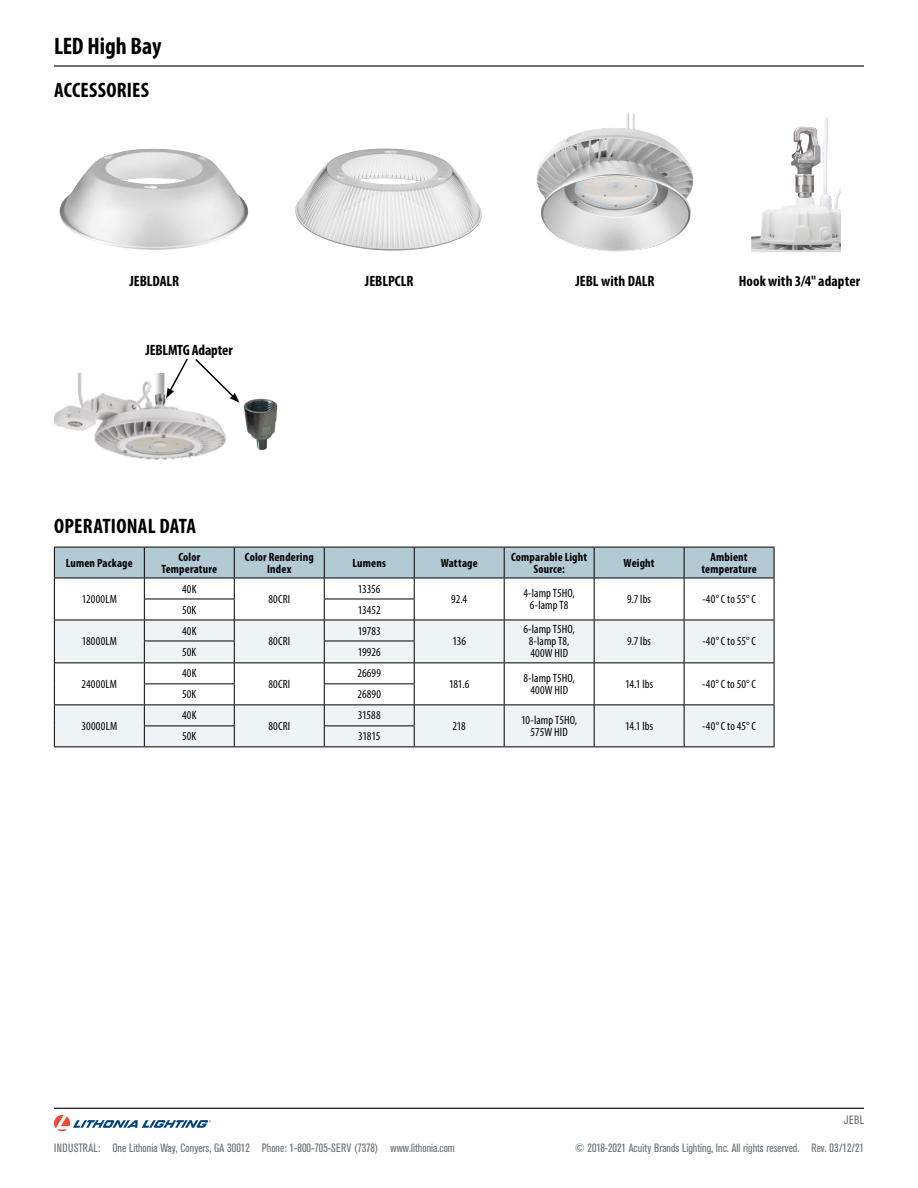
<style>
.page{position:relative;width:918px;height:1188px;background:#fff}
.page>*{position:absolute;margin:0;border:0;box-sizing:border-box;transform-origin:0 0}
.t1{font:700 condensed 24px "Myriad Pro";letter-spacing:-.005em;color:#000}
.t2{font:700 condensed 21px "Myriad Pro";letter-spacing:.01em;color:#000}
.t3{font:700 condensed 15px "Myriad Pro";letter-spacing:-.005em;color:#000}
.t4{font:condensed 12px/12px "Myriad Pro";letter-spacing:.01em;color:#000;text-align:center}
.t5{font:condensed 12px "Akzidenz Grotesk BE";color:#68737a}
.t6{font:700 condensed 12px/12px "Myriad Pro";letter-spacing:.015em;color:#000;text-align:center}
</style>
<div class="page">
<hr style="left:54px;top:1108px;width:810px;height:1px;background:#000">
<svg style="left:54px;top:1115px;width:157px;height:16px"></svg>
<hr style="left:54px;top:65px;width:810px;height:2px;background:#000">
<svg style="left:54px;top:547px;width:721px;height:199px"></svg>
<hr style="left:234px;top:578px;width:90px;height:1px;background:#000">
<hr style="left:324px;top:578px;width:90px;height:1px;background:#000">
<hr style="left:414px;top:578px;width:90px;height:1px;background:#000">
<hr style="left:504px;top:578px;width:90px;height:1px;background:#000">
<hr style="left:594px;top:578px;width:90px;height:1px;background:#000">
<hr style="left:684px;top:578px;width:90px;height:1px;background:#000">
<hr style="left:324px;top:599px;width:91px;height:1px;background:#000">
<hr style="left:234px;top:620px;width:90px;height:1px;background:#000">
<hr style="left:324px;top:620px;width:90px;height:1px;background:#000">
<hr style="left:414px;top:620px;width:90px;height:1px;background:#000">
<hr style="left:504px;top:620px;width:90px;height:1px;background:#000">
<hr style="left:594px;top:620px;width:90px;height:1px;background:#000">
<hr style="left:684px;top:620px;width:90px;height:1px;background:#000">
<hr style="left:324px;top:641px;width:91px;height:1px;background:#000">
<hr style="left:234px;top:662px;width:90px;height:1px;background:#000">
<hr style="left:324px;top:662px;width:90px;height:1px;background:#000">
<hr style="left:414px;top:662px;width:90px;height:1px;background:#000">
<hr style="left:504px;top:662px;width:90px;height:1px;background:#000">
<hr style="left:594px;top:662px;width:90px;height:1px;background:#000">
<hr style="left:684px;top:662px;width:90px;height:1px;background:#000">
<hr style="left:324px;top:683px;width:91px;height:1px;background:#000">
<hr style="left:234px;top:704px;width:90px;height:1px;background:#000">
<hr style="left:324px;top:704px;width:90px;height:1px;background:#000">
<hr style="left:414px;top:704px;width:90px;height:1px;background:#000">
<hr style="left:504px;top:704px;width:90px;height:1px;background:#000">
<hr style="left:594px;top:704px;width:90px;height:1px;background:#000">
<hr style="left:684px;top:704px;width:90px;height:1px;background:#000">
<hr style="left:324px;top:725px;width:91px;height:1px;background:#000">
<hr style="left:234px;top:746px;width:90px;height:1px;background:#000">
<hr style="left:324px;top:746px;width:90px;height:1px;background:#000">
<hr style="left:414px;top:746px;width:90px;height:1px;background:#000">
<hr style="left:504px;top:746px;width:90px;height:1px;background:#000">
<hr style="left:594px;top:746px;width:90px;height:1px;background:#000">
<hr style="left:684px;top:746px;width:90px;height:1px;background:#000">
<hr style="left:234px;top:547px;width:1px;height:31px;background:#000">
<hr style="left:324px;top:547px;width:1px;height:31px;background:#000">
<hr style="left:54px;top:578px;width:90px;height:1px;background:#000">
<hr style="left:144px;top:578px;width:90px;height:1px;background:#000">
<hr style="left:144px;top:599px;width:91px;height:1px;background:#000">
<hr style="left:54px;top:620px;width:90px;height:1px;background:#000">
<hr style="left:144px;top:620px;width:90px;height:1px;background:#000">
<hr style="left:144px;top:641px;width:91px;height:1px;background:#000">
<hr style="left:54px;top:662px;width:90px;height:1px;background:#000">
<hr style="left:144px;top:662px;width:90px;height:1px;background:#000">
<hr style="left:144px;top:683px;width:91px;height:1px;background:#000">
<hr style="left:54px;top:704px;width:90px;height:1px;background:#000">
<hr style="left:144px;top:704px;width:90px;height:1px;background:#000">
<hr style="left:144px;top:725px;width:91px;height:1px;background:#000">
<hr style="left:54px;top:746px;width:90px;height:1px;background:#000">
<hr style="left:144px;top:746px;width:90px;height:1px;background:#000">
<hr style="left:54px;top:547px;width:90px;height:1px;background:#000">
<hr style="left:144px;top:547px;width:90px;height:1px;background:#000">
<hr style="left:234px;top:547px;width:90px;height:1px;background:#000">
<hr style="left:324px;top:547px;width:90px;height:1px;background:#000">
<hr style="left:414px;top:547px;width:90px;height:1px;background:#000">
<hr style="left:504px;top:547px;width:90px;height:1px;background:#000">
<hr style="left:594px;top:547px;width:90px;height:1px;background:#000">
<hr style="left:684px;top:547px;width:90px;height:1px;background:#000">
<img style="left:295px;top:148px;width:187px;height:103px">
<img style="left:60px;top:149px;width:188px;height:101px">
<img style="left:537px;top:114px;width:157px;height:137px">
<img style="left:791px;top:126px;width:33px;height:79px">
<img style="left:54px;top:373px;width:171px;height:86px">
<img style="left:243px;top:398px;width:35px;height:52px">
<svg style="left:166px;top:358px;width:73px;height:45px"></svg>
<h1 class="t1" style="left:54px;top:31px;width:109px">LED High Bay</h1>
<h2 class="t2" style="left:54px;top:77px;width:96px">ACCESSORIES</h2>
<p class="t3" style="left:129px;top:272px;width:51px">JEBLDALR</p>
<p class="t3" style="left:365px;top:272px;width:50px">JEBLPCLR</p>
<p class="t3" style="left:575px;top:272px;width:81px">JEBL with DALR</p>
<p class="t3" style="left:145px;top:340px;width:89px">JEBLMTG Adapter</p>
<p class="t3" style="left:739px;top:272px;width:123px">Hook with 3/4" adapter</p>
<h2 class="t2" style="left:54px;top:513px;width:144px">OPERATIONAL DATA</h2>
<p class="t6" style="left:66px;top:556px;width:69px">Lumen Package</p>
<p class="t6" style="left:161px;top:550px;width:57px">Color<br>Temperature</p>
<p class="t6" style="left:245px;top:550px;width:70px">Color Rendering<br>Index</p>
<p class="t6" style="left:353px;top:556px;width:35px">Lumens</p>
<p class="t6" style="left:441px;top:556px;width:39px">Wattage</p>
<p class="t6" style="left:511px;top:550px;width:78px">Comparable Light<br>Source:</p>
<p class="t6" style="left:624px;top:556px;width:33px">Weight</p>
<p class="t6" style="left:701px;top:550px;width:57px">Ambient temperature</p>
<p class="t4" style="left:82px;top:593px;width:37px">12000LM</p>
<p class="t4" style="left:182px;top:582px;width:16px">40K</p>
<p class="t4" style="left:358px;top:582px;width:24px">13356</p>
<p class="t4" style="left:451px;top:593px;width:17px">92.4</p>
<p class="t4" style="left:523px;top:587px;width:53px">4-lamp T5HO,<br>6-lamp T8</p>
<p class="t4" style="left:627px;top:593px;width:25px">9.7 lbs</p>
<p class="t4" style="left:702px;top:593px;width:55px">-40° C to 55° C</p>
<p class="t4" style="left:268px;top:593px;width:23px">80CRI</p>
<p class="t4" style="left:182px;top:603px;width:16px">50K</p>
<p class="t4" style="left:358px;top:603px;width:24px">13452</p>
<p class="t4" style="left:82px;top:635px;width:37px">18000LM</p>
<p class="t4" style="left:182px;top:624px;width:16px">40K</p>
<p class="t4" style="left:268px;top:635px;width:23px">80CRI</p>
<p class="t4" style="left:358px;top:624px;width:24px">19783</p>
<p class="t4" style="left:182px;top:646px;width:16px">50K</p>
<p class="t4" style="left:358px;top:646px;width:24px">19926</p>
<p class="t4" style="left:452px;top:635px;width:15px">136</p>
<p class="t4" style="left:523px;top:623px;width:53px">6-lamp T5HO,<br>8-lamp T8,<br>400W HID</p>
<p class="t4" style="left:627px;top:635px;width:25px">9.7 lbs</p>
<p class="t4" style="left:702px;top:635px;width:55px">-40° C to 55° C</p>
<p class="t4" style="left:82px;top:678px;width:37px">24000LM</p>
<p class="t4" style="left:182px;top:667px;width:16px">40K</p>
<p class="t4" style="left:268px;top:678px;width:23px">80CRI</p>
<p class="t4" style="left:357px;top:667px;width:25px">26699</p>
<p class="t4" style="left:182px;top:688px;width:16px">50K</p>
<p class="t4" style="left:357px;top:688px;width:25px">26890</p>
<p class="t4" style="left:449px;top:678px;width:22px">181.6</p>
<p class="t4" style="left:523px;top:672px;width:53px">8-lamp T5HO,<br>400W HID</p>
<p class="t4" style="left:625px;top:678px;width:30px">14.1 lbs</p>
<p class="t4" style="left:702px;top:678px;width:55px">-40° C to 50° C</p>
<p class="t4" style="left:82px;top:720px;width:37px">30000LM</p>
<p class="t4" style="left:182px;top:709px;width:16px">40K</p>
<p class="t4" style="left:268px;top:720px;width:23px">80CRI</p>
<p class="t4" style="left:358px;top:709px;width:24px">31588</p>
<p class="t4" style="left:182px;top:730px;width:16px">50K</p>
<p class="t4" style="left:358px;top:730px;width:24px">31815</p>
<p class="t4" style="left:452px;top:720px;width:15px">218</p>
<p class="t4" style="left:521px;top:714px;width:58px">10-lamp T5HO,<br>575W HID</p>
<p class="t4" style="left:625px;top:720px;width:30px">14.1 lbs</p>
<p class="t4" style="left:702px;top:720px;width:55px">-40° C to 45° C</p>
<p class="t5" style="left:844px;top:1113px;width:22px">JEBL</p>
<p class="t5" style="left:54px;top:1141px;width:402px">INDUSTRAL: One Lithonia Way, Conyers, GA 30012 Phone: 1-800-705-SERV (7378) www.lithonia.com</p>
<p class="t5" style="left:575px;top:1141px;width:291px">© 2018-2021 Acuity Brands Lighting, Inc. All rights reserved. Rev. 03/12/21</p>
</div>
